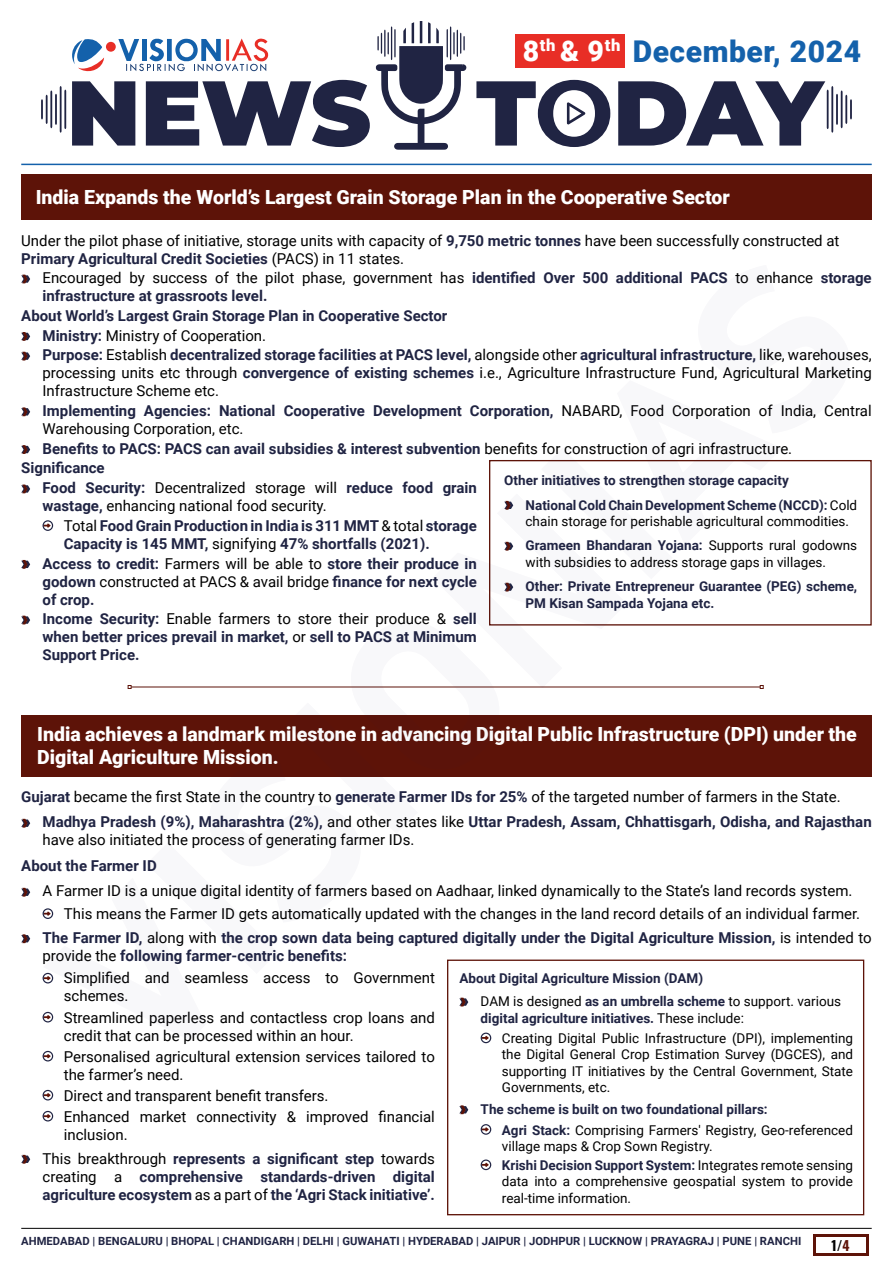
<style>
.page{position:relative;width:893px;height:1263px;background:#fff}
.page>*{position:absolute;margin:0;border:0;box-sizing:border-box;transform-origin:0 0}
.t1{font:900 30px "Roboto";letter-spacing:.02em;color:#1461ab}
.t2{font:900 28.5px "Roboto";color:#fff}
.t3{font:900 19.5px/23.4px "Roboto";color:#fff}
.t4{font:900 16.65px "Roboto";color:#fff}
.t5{font:700 15px/18px "Roboto";color:#202443}
.t6{font:15px/18px "Roboto";color:#000}
.t7{font:13.5px/16.2px "Roboto";color:#000}
.t8{font:700 13.5px/24.8px "Roboto";color:#202443}
.t9{font:700 13.5px "Oswald";color:#000}
.t10{font:700 11.25px "Roboto";color:#202443}
.s1{font-size:28.5px}
.s2{font-weight:700;color:#202443}
.s3{font-weight:400;color:#000}
.s4{color:#5d1308}
</style>
<div class="page">
<div style="left:21px;top:174px;width:851px;height:46px;background:#5d1308"></div>
<svg style="left:21px;top:275px;width:9px;height:8px"></svg>
<svg style="left:21px;top:332px;width:9px;height:9px"></svg>
<svg style="left:21px;top:352px;width:9px;height:8px"></svg>
<svg style="left:21px;top:407px;width:9px;height:9px"></svg>
<svg style="left:21px;top:445px;width:9px;height:9px"></svg>
<svg style="left:21px;top:484px;width:9px;height:9px"></svg>
<svg style="left:21px;top:560px;width:9px;height:9px"></svg>
<svg style="left:21px;top:616px;width:9px;height:8px"></svg>
<svg style="left:21px;top:819px;width:9px;height:9px"></svg>
<svg style="left:21px;top:888px;width:9px;height:9px"></svg>
<svg style="left:21px;top:934px;width:9px;height:9px"></svg>
<svg style="left:43px;top:1051px;width:10px;height:10px"></svg>
<svg style="left:43px;top:1090px;width:10px;height:10px"></svg>
<svg style="left:43px;top:1111px;width:10px;height:10px"></svg>
<svg style="left:21px;top:1155px;width:9px;height:9px"></svg>
<div style="left:21px;top:715px;width:851px;height:61px;background:#5d1308"></div>
<div style="left:447px;top:959px;width:417px;height:256px;background:#fff;border:1px solid #5d1308"></div>
<svg style="left:481px;top:1041px;width:10px;height:2px"></svg>
<svg style="left:459px;top:1105px;width:9px;height:9px"></svg>
<svg style="left:481px;top:1124px;width:10px;height:11px"></svg>
<svg style="left:481px;top:1159px;width:10px;height:11px"></svg>
<div style="left:516px;top:34px;width:109px;height:34px;background:#e82e26"></div>
<svg style="left:43px;top:459px;width:808px;height:582px"></svg>
<hr style="left:21px;top:1228px;width:851px;height:1px;background:#000">
<div style="left:813px;top:1234px;width:55px;height:22px;background:#5d1308"></div>
<div style="left:816px;top:1237px;width:49px;height:16px;background:#fff"></div>
<svg style="left:72px;top:81px;width:63px;height:65px"></svg>
<svg style="left:146px;top:80px;width:224px;height:67px"></svg>
<svg style="left:476px;top:80px;width:134px;height:67px"></svg>
<svg style="left:376px;top:21px;width:90px;height:129px"></svg>
<svg style="left:41px;top:86px;width:25px;height:47px"></svg>
<svg style="left:618px;top:81px;width:234px;height:65px"></svg>
<svg style="left:72px;top:39px;width:32px;height:33px"></svg>
<svg style="left:118px;top:38px;width:150px;height:34px"></svg>
<div style="left:106px;top:42px;width:10px;height:10px;background:#e82e26;border-radius:50%"></div>
<hr style="left:21px;top:164px;width:851px;height:1px;background:#1461ab">
<p class="t4" style="left:540px;top:33px;width:82px">th <span class="s1">&amp; 9</span>th</p>
<h2 class="t2" style="left:523px;top:30px;width:18px">8</h2>
<h1 class="t1" style="left:633px;top:30px;width:230px">December, 2024</h1>
<h3 class="t3" style="left:36px;top:185px;width:696px">India Expands the World’s Largest Grain Storage Plan in the Cooperative Sector</h3>
<p class="t6" style="left:21px;top:231px;width:820px">Under the pilot phase of initiative, storage units with capacity of <span class="s2">9,750 metric tonnes</span> have been successfully constructed at<br><span class="s2">Primary Agricultural Credit Societies</span> (PACS) in 11 states.</p>
<p class="t5" style="left:43px;top:268px;width:831px"><span class="s3">Encouraged by success of the pilot phase, government has</span> identified Over 500 additional PACS <span class="s3">to enhance</span> storage infrastructure at grassroots level.</p>
<p class="t5" style="left:43px;top:305px;width:831px;line-height:19.6px;text-indent:-21px">About World’s Largest Grain Storage Plan in Cooperative Sector<br>Ministry: <span class="s3">Ministry of Cooperation.<br></span>Purpose: <span class="s3">Establish</span> decentralized storage facilities at PACS level, <span class="s3">alongside other</span> agricultural infrastructure, <span class="s3">like, warehouses,</span></p>
<p class="t6" style="left:43px;top:363px;width:831px">processing units etc through <span class="s2">convergence of existing schemes</span> i.e., Agriculture Infrastructure Fund, Agricultural Marketing<br>Infrastructure Scheme etc.</p>
<p class="t6" style="left:43px;top:401px;width:831px"><span class="s2">Implementing Agencies: National Cooperative Development Corporation,</span> NABARD, Food Corporation of India, Central<br>Warehousing Corporation, etc.</p>
<p class="t5" style="left:43px;top:439px;width:751px">Benefits to PACS: PACS can avail subsidies &amp; interest subvention <span class="s3">benefits for construction of agri infrastructure.</span></p>
<p class="t5" style="left:21px;top:459px;width:85px">Significance</p>
<p class="t5" style="left:43px;top:478px;width:436px">Food Security: <span class="s3">Decentralized storage will</span> reduce food grain</p>
<p class="t5" style="left:64px;top:495px;width:415px;line-height:19.6px;text-indent:-21px">wastage, <span class="s3">enhancing national food security.<br>Total</span> Food Grain Production in India is 311 MMT <span class="s3">&amp; total</span> storage</p>
<p class="t5" style="left:43px;top:533px;width:436px;line-height:19.6px;text-indent:21px">Capacity is 145 MMT, <span class="s3">signifying</span> 47% shortfalls (2021).<br>Access to credit: <span class="s3">Farmers will be able to</span> store their produce in</p>
<p class="t5" style="left:43px;top:572px;width:436px">godown <span class="s3">constructed at PACS &amp; avail bridge</span> finance for next cycle of crop.</p>
<p class="t5" style="left:43px;top:609px;width:436px;text-align:justify">Income Security: <span class="s3">Enable farmers to store their produce &amp;</span> sell when better prices prevail in market, <span class="s3">or</span> sell to PACS at Minimum Support Price.</p>
<p class="t8" style="left:526px;top:467px;width:333px;text-indent:-21px">Other initiatives to strengthen storage capacity<br>National Cold Chain Development Scheme (NCCD): <span class="s3">Cold</span></p>
<p class="t7" style="left:526px;top:508px;width:333px;line-height:24.8px">chain storage for perishable agricultural commodities.<br><span class="s2">Grameen Bhandaran Yojana:</span> Supports rural godowns</p>
<p class="t7" style="left:526px;top:553px;width:302px">with subsidies to address storage gaps in villages.</p>
<p class="t8" style="left:526px;top:578px;width:333px;line-height:16.2px">Other: Private Entrepreneur Guarantee (PEG) scheme,<br>PM Kisan Sampada Yojana etc.</p>
<h3 class="t3" style="left:37px;top:721px;width:821px">India achieves a landmark milestone in advancing Digital Public Infrastructure (DPI) under the<br>Digital Agriculture Mission.</h3>
<p class="t5" style="left:43px;top:783px;width:831px;line-height:25.5px;text-indent:-21px">Gujarat <span class="s3">became the first State in the country to</span> generate Farmer IDs for 25% <span class="s3">of the targeted number of farmers in the State.<br></span>Madhya Pradesh (9%), Maharashtra (2%), <span class="s3">and other states like</span> Uttar Pradesh, Assam, Chhattisgarh, Odisha, and Rajasthan</p>
<p class="t6" style="left:43px;top:830px;width:373px">have also initiated the process of generating farmer IDs.</p>
<p class="t5" style="left:21px;top:856px;width:137px">About the Farmer ID</p>
<p class="t6" style="left:64px;top:879px;width:798px;line-height:22.5px;text-indent:-21px">A Farmer ID is a unique digital identity of farmers based on Aadhaar, linked dynamically to the State’s land records system.<br>This means the Farmer ID gets automatically updated with the changes in the land record details of an individual farmer.</p>
<p class="t5" style="left:43px;top:928px;width:831px">The Farmer ID, <span class="s3">along with</span> the crop sown data being captured digitally under the Digital Agriculture Mission, <span class="s3">is intended to provide the</span> following farmer-centric benefits:</p>
<p class="t6" style="left:64px;top:968px;width:373px">Simplified and seamless access to Government schemes.</p>
<p class="t6" style="left:64px;top:1007px;width:373px">Streamlined paperless and contactless crop loans and credit that can be processed within an hour.</p>
<p class="t6" style="left:64px;top:1046px;width:373px">Personalised agricultural extension services tailored to the farmer’s need.</p>
<p class="t6" style="left:64px;top:1084px;width:373px;line-height:21px">Direct and transparent benefit transfers.<br>Enhanced market connectivity &amp; improved financial</p>
<p class="t6" style="left:43px;top:1121px;width:394px;line-height:24px;text-indent:21px">inclusion.<br>This breakthrough <span class="s2">represents a significant step</span> towards</p>
<p class="t5" style="left:43px;top:1166px;width:394px"><span class="s3">creating a</span> comprehensive standards-driven digital agriculture ecosystem <span class="s3">as a part of</span> the ‘Agri Stack initiative’.</p>
<p class="t8" style="left:481px;top:965px;width:362px;line-height:23.7px;text-indent:-21px">About Digital Agriculture Mission (DAM)<br><span class="s3">DAM is designed</span> as an umbrella scheme <span class="s3">to support. various</span></p>
<p class="t7" style="left:502px;top:1007px;width:353px;line-height:20.7px;text-indent:-21px"><span class="s2">digital agriculture initiatives.</span> These include:<br>Creating Digital Public Infrastructure (DPI), implementing</p>
<p class="t7" style="left:502px;top:1046px;width:353px;text-align:justify">the Digital General Crop Estimation Survey (DGCES), and supporting IT initiatives by the Central Government, State Governments, etc.</p>
<p class="t8" style="left:502px;top:1098px;width:353px;line-height:20.7px;text-indent:-21px">The scheme is built on two foundational pillars:<br>Agri Stack: <span class="s3">Comprising Farmers' Registry, Geo-referenced</span></p>
<p class="t7" style="left:502px;top:1136px;width:353px;line-height:19.2px">village maps &amp; Crop Sown Registry.<br><span class="s2">Krishi Decision Support System:</span> Integrates remote sensing</p>
<p class="t7" style="left:502px;top:1173px;width:353px">data into a comprehensive geospatial system to provide real-time information.</p>
<p class="t10" style="left:21px;top:1233px;width:781px">AHMEDABAD | BENGALURU | BHOPAL | CHANDIGARH | DELHI | GUWAHATI | HYDERABAD | JAIPUR | JODHPUR | LUCKNOW | PRAYAGRAJ | PUNE | RANCHI</p>
<p class="t9" style="left:832px;top:1238px;width:19px">1/<span class="s4">4</span></p>
</div>
